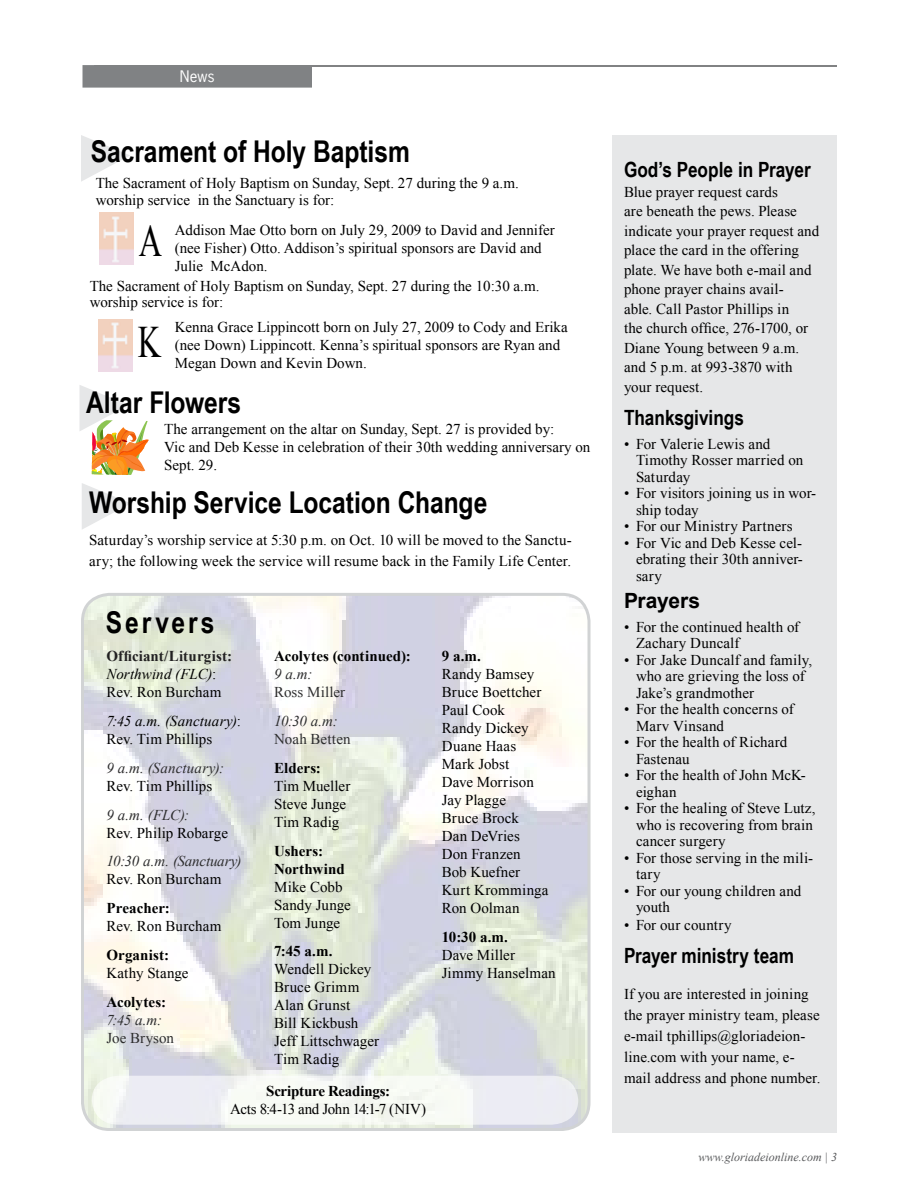
<style>
.page{position:relative;width:918px;height:1188px;background:#fff}
.page>*{position:absolute;margin:0;border:0;box-sizing:border-box;transform-origin:0 0}
.t1{font:45px "Times New Roman";color:#000;scale:.72 1}
.t2{font:700 30px "Arial Narrow";color:#000}
.t3{font:700 30px "Arial Narrow";letter-spacing:.1em;color:#000}
.t4{font:700 21px "Arial Narrow";color:#000}
.t5{font:700 21px "Arial";letter-spacing:-.01em;color:#000}
.t6{font:15px/18px "Times New Roman";color:#000}
.t7{font:700 15px/18px "Times New Roman";color:#000}
.t8{font:italic 15px "Times New Roman";letter-spacing:-.01em;color:#2d2d2e}
.t9{font:700 15px/18px "Times New Roman";letter-spacing:.01em;color:#222122}
.t10{font:italic 15px/18px "Times New Roman";letter-spacing:.015em;color:#000}
.t11{font:15px "Times New Roman";letter-spacing:.005em;color:#2d2d2e}
.t12{font:15px "Times New Roman";letter-spacing:-.02em;color:#000}
.t13{font:italic 15px "Times New Roman";letter-spacing:.015em;color:#2d2d2e}
.t14{font:15px "News Gothic Std";color:#fff}
.t15{font:italic 12px "Times New Roman";color:#58595b}
.s1{font-weight:400;font-style:italic;color:#000}
.s2{font-weight:400;color:#000}
.s3{font-style:normal}
</style>
<div class="page">
<svg style="left:81px;top:135px;width:49px;height:47px"></svg>
<hr style="left:94px;top:65px;width:743px;height:2px;background:#58595b">
<img style="left:82px;top:594px;width:507px;height:534px;border-radius:27px">
<div style="left:81px;top:593px;width:510px;height:538px;border:3px solid #d1d3d4;border-radius:27px"></div>
<div style="left:612px;top:135px;width:225px;height:998px;background:#e6e7e8"></div>
<svg style="left:92px;top:1076px;width:486px;height:49px"></svg>
<div style="left:83px;top:66px;width:228px;height:21px;background:#808284"></div>
<div style="left:82px;top:65px;width:230px;height:23px;border:2px solid #808284"></div>
<img style="left:99px;top:213px;width:34px;height:52px">
<img style="left:80px;top:385px;width:69px;height:90px">
<img style="left:98px;top:320px;width:35px;height:52px">
<svg style="left:82px;top:483px;width:49px;height:46px"></svg>
<p class="t14" style="left:180px;top:67px;width:36px">News</p>
<h2 class="t2" style="left:91px;top:129px;width:321px">Sacrament of Holy Baptism</h2>
<p class="t6" style="left:96px;top:175px;width:425px;line-height:16.5px">The Sacrament of Holy Baptism on Sunday, Sept. 27 during the 9 a.m. worship service in the Sanctuary is for:</p>
<h1 class="t1" style="left:139px;top:211px;width:34px">A</h1>
<p class="t6" style="left:175px;top:220px;width:381px">Addison Mae Otto born on July 29, 2009 to David and Jennifer (nee Fisher) Otto. Addison’s spiritual sponsors are David and<br>Julie McAdon.</p>
<p class="t6" style="left:90px;top:277px;width:451px;line-height:16.5px">The Sacrament of Holy Baptism on Sunday, Sept. 27 during the 10:30 a.m. worship service is for:</p>
<h1 class="t1" style="left:138px;top:312px;width:34px">K</h1>
<p class="t6" style="left:175px;top:318px;width:394px">Kenna Grace Lippincott born on July 27, 2009 to Cody and Erika (nee Down) Lippincott. Kenna’s spiritual sponsors are Ryan and<br>Megan Down and Kevin Down.</p>
<h2 class="t2" style="left:86px;top:379px;width:157px">Altar Flowers</h2>
<p class="t6" style="left:164px;top:420px;width:428px">The arrangement on the altar on Sunday, Sept. 27 is provided by:<br>Vic and Deb Kesse in celebration of their 30th wedding anniversary on<br>Sept. 29.</p>
<h2 class="t2" style="left:89px;top:480px;width:400px">Worship Service Location Change</h2>
<p class="t6" style="left:89px;top:529px;width:484px;line-height:21px">Saturday’s worship service at 5:30 p.m. on Oct. 10 will be moved to the Sanctu&shy;ary; the following week the service will resume back in the Family Life Center.</p>
<h2 class="t3" style="left:106px;top:600px;width:110px">Servers</h2>
<p class="t9" style="left:106px;top:647px;width:127px">Officiant/Liturgist:<br><span class="s1">Northwind (FLC)</span><span class="s2">:<br>Rev. Ron Burcham</span></p>
<p class="t10" style="left:106px;top:712px;width:136px">7:45 a.m. (Sanctuary)<span class="s3">:<br>Rev. Tim Phillips</span></p>
<p class="t13" style="left:106px;top:757px;width:119px">9 a.m. (Sanctuary):</p>
<p class="t6" style="left:106px;top:777px;width:107px">Rev. Tim Phillips</p>
<p class="t8" style="left:106px;top:804px;width:84px">9 a.m. (FLC):</p>
<p class="t6" style="left:106px;top:823px;width:123px">Rev. Philip Robarge</p>
<p class="t8" style="left:106px;top:851px;width:137px">10:30 a.m. (Sanctuary)</p>
<p class="t6" style="left:106px;top:870px;width:116px">Rev. Ron Burcham</p>
<p class="t7" style="left:106px;top:899px;width:65px">Preacher:</p>
<p class="t6" style="left:106px;top:917px;width:116px">Rev. Ron Burcham</p>
<p class="t7" style="left:106px;top:946px;width:64px">Organist:</p>
<p class="t6" style="left:106px;top:964px;width:84px">Kathy Stange</p>
<p class="t7" style="left:106px;top:992px;width:61px">Acolytes:</p>
<p class="t8" style="left:106px;top:1009px;width:57px">7:45 a.m:</p>
<p class="t11" style="left:106px;top:1028px;width:69px">Joe Bryson</p>
<p class="t7" style="left:274px;top:647px;width:138px">Acolytes (continued):</p>
<p class="t8" style="left:274px;top:664px;width:40px">9 a.m:</p>
<p class="t11" style="left:274px;top:682px;width:73px">Ross Miller</p>
<p class="t8" style="left:274px;top:711px;width:65px">10:30 a.m:</p>
<p class="t11" style="left:274px;top:729px;width:78px">Noah Betten</p>
<p class="t7" style="left:274px;top:758px;width:48px">Elders:</p>
<p class="t6" style="left:274px;top:777px;width:78px">Tim Mueller<br>Steve Junge<br>Tim Radig</p>
<p class="t7" style="left:274px;top:841px;width:72px">Ushers:<br>Northwind</p>
<p class="t6" style="left:274px;top:877px;width:78px">Mike Cobb<br>Sandy Junge<br>Tom Junge</p>
<p class="t7" style="left:274px;top:942px;width:60px">7:45 a.m.</p>
<p class="t6" style="left:274px;top:960px;width:107px">Wendell Dickey<br>Bruce Grimm<br>Alan Grunst<br>Bill Kickbush<br>Jeff Littschwager<br>Tim Radig</p>
<p class="t7" style="left:266px;top:1082px;width:125px">Scripture Readings:</p>
<p class="t12" style="left:230px;top:1099px;width:197px">Acts 8:4-13 and John 14:1-7 (NIV)</p>
<p class="t7" style="left:442px;top:647px;width:41px">9 a.m.</p>
<p class="t6" style="left:442px;top:665px;width:108px">Randy Bamsey<br>Bruce Boettcher<br>Paul Cook<br>Randy Dickey<br>Duane Haas<br>Mark Jobst<br>Dave Morrison<br>Jay Plagge<br>Bruce Brock<br>Dan DeVries<br>Don Franzen<br>Bob Kuefner<br>Kurt Kromminga<br>Ron Oolman</p>
<p class="t7" style="left:442px;top:928px;width:68px">10:30 a.m.</p>
<p class="t6" style="left:442px;top:946px;width:115px">Dave Miller<br>Jimmy Hanselman</p>
<h3 class="t4" style="left:624px;top:154px;width:188px">God’s People in Prayer</h3>
<p class="t6" style="left:624px;top:182px;width:197px;line-height:19.5px">Blue prayer request cards<br>are beneath the pews. Please indicate your prayer request and place the card in the offering plate. We have both e-mail and phone prayer chains avail-<br>able. Call Pastor Phillips in<br>the church office, 276-1700, or<br>Diane Young between 9 a.m. and 5 p.m. at 993-3870 with your request.</p>
<h3 class="t4" style="left:624px;top:401px;width:121px">Thanksgivings</h3>
<p class="t6" style="left:636px;top:435px;width:169px;line-height:16.5px;text-indent:-12px">• For Valerie Lewis and<br>Timothy Rosser married on<br>Saturday</p>
<p class="t6" style="left:636px;top:485px;width:182px;line-height:16.5px;text-indent:-12px">• For visitors joining us in wor&shy;ship today</p>
<p class="t6" style="left:624px;top:517px;width:170px">• For our Ministry Partners</p>
<p class="t6" style="left:636px;top:534px;width:168px;line-height:16.5px;text-align:justify;text-indent:-12px">• For Vic and Deb Kesse cel&shy;ebrating their 30th anniver&shy;sary</p>
<h3 class="t5" style="left:624px;top:587px;width:78px">Prayers</h3>
<p class="t6" style="left:636px;top:618px;width:165px;line-height:16.5px;text-indent:-12px">• For the continued health of<br>Zachary Duncalf</p>
<p class="t6" style="left:636px;top:651px;width:178px;line-height:16.5px;text-indent:-12px">• For Jake Duncalf and family, who are grieving the loss of<br>Jake’s grandmother</p>
<p class="t6" style="left:636px;top:701px;width:159px;line-height:16.5px;text-indent:-12px">• For the health concerns of<br>Marv Vinsand</p>
<p class="t6" style="left:636px;top:734px;width:153px;line-height:16.5px;text-indent:-12px">• For the health of Richard<br>Fastenau</p>
<p class="t6" style="left:636px;top:767px;width:171px;line-height:16.5px;text-indent:-12px">• For the health of John McK&shy;eighan</p>
<p class="t6" style="left:636px;top:800px;width:181px;line-height:16.5px;text-indent:-12px">• For the healing of Steve Lutz, who is recovering from brain cancer surgery</p>
<p class="t6" style="left:636px;top:849px;width:179px;line-height:16.5px;text-indent:-12px">• For those serving in the mili&shy;tary</p>
<p class="t6" style="left:636px;top:882px;width:167px;line-height:16.5px;text-indent:-12px">• For our young children and youth</p>
<p class="t6" style="left:624px;top:916px;width:109px">• For our country</p>
<h3 class="t4" style="left:624px;top:940px;width:172px">Prayer ministry team</h3>
<p class="t6" style="left:624px;top:984px;width:198px;line-height:21px">If you are interested in joining the prayer ministry team, please e-mail tphillips@gloriadeion&shy;line.com with your name, e&shy;mail address and phone number.</p>
<p class="t15" style="left:699px;top:1148px;width:131px">www.gloriadeionline.com |</p>
</div>
